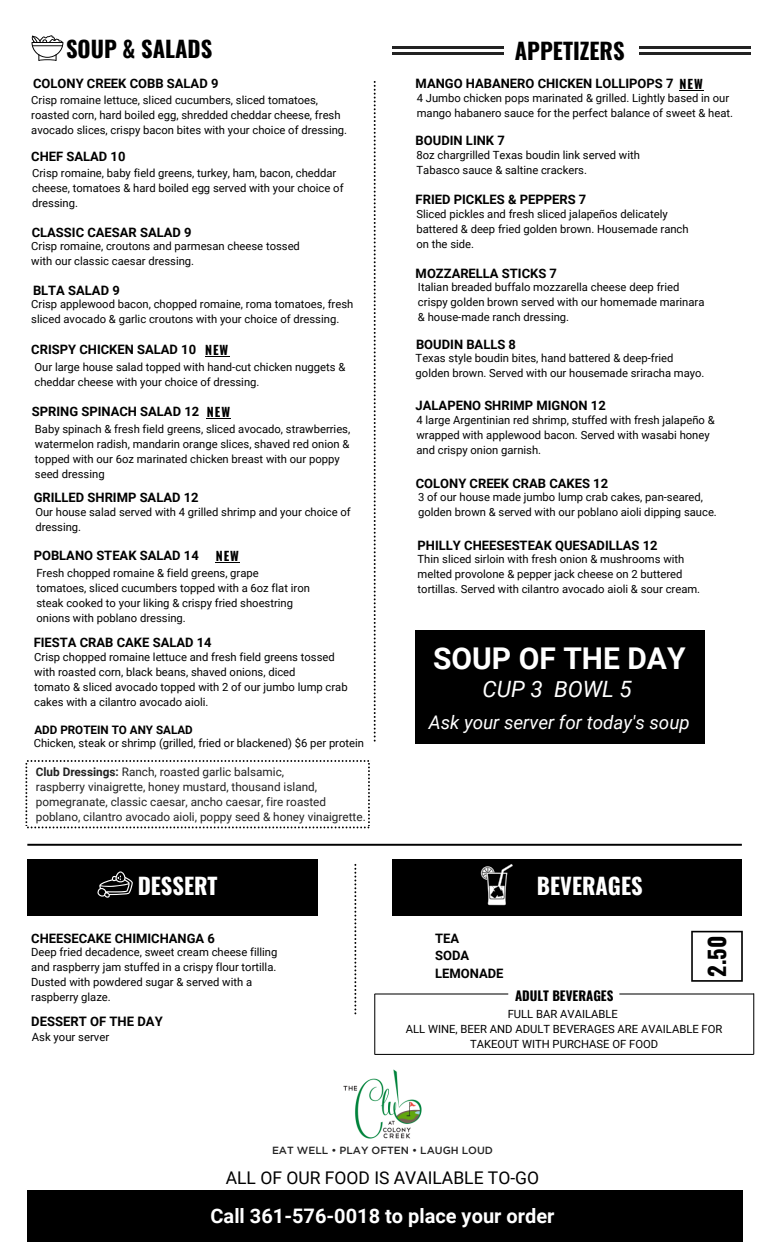
<style>
.page{position:relative;width:765px;height:1260px;background:#fff}
.page>*{position:absolute;margin:0;border:0;box-sizing:border-box;transform-origin:0 0}
.t1{font:700 30px "Roboto";color:#fff}
.t2{font:700 22.5px "Oswald";color:#000}
.t3{font:700 22.5px "Oswald";color:#fff}
.t4{font:italic 22.5px "Roboto";color:#fff}
.t5{font:700 20px "Roboto";color:#fff}
.t6{font:italic 18.75px "Roboto";color:#fff}
.t7{font:17.5px "Roboto";color:#000}
.t8{font:700 13px "Roboto";color:#000}
.t9{font:700 13px "Oswald";color:#000}
.t10{font:700 12.5px "Oswald";letter-spacing:.08em;color:#000}
.t11{font:11.75px/15px "Roboto";color:#222}
.t12{font:700 11.62px "Roboto";color:#000}
.t13{font:11.38px "Roboto";color:#000}
.t14{font:11.25px/15px "Roboto";color:#000}
.t15{font:500 10.38px "Gotham";color:#222}
.s1{font-weight:700}
</style>
<div class="page">
<img style="left:343px;top:1069px;width:79px;height:70px">
<svg style="left:31px;top:35px;width:32px;height:26px"></svg>
<div style="left:415px;top:630px;width:289px;height:114px;background:#000"></div>
<hr style="left:640px;top:52px;width:111px;height:2px;background:#222">
<hr style="left:640px;top:47px;width:111px;height:2px;background:#222">
<div style="left:27px;top:860px;width:291px;height:56px;background:#000"></div>
<hr style="left:392px;top:52px;width:112px;height:2px;background:#222">
<hr style="left:392px;top:47px;width:112px;height:2px;background:#222">
<svg style="left:27px;top:844px;width:715px;height:2px"></svg>
<svg style="left:97px;top:871px;width:36px;height:27px"></svg>
<div style="left:392px;top:860px;width:350px;height:56px;background:#000"></div>
<svg style="left:481px;top:864px;width:32px;height:41px"></svg>
<svg style="left:691px;top:931px;width:52px;height:51px"></svg>
<div style="left:27px;top:1191px;width:716px;height:51px;background:#000"></div>
<svg style="left:679px;top:90px;width:25px;height:1px"></svg>
<svg style="left:374px;top:993px;width:380px;height:62px"></svg>
<svg style="left:354px;top:864px;width:2px;height:151px"></svg>
<svg style="left:25px;top:81px;width:351px;height:748px"></svg>
<p class="t2" style="left:66px;top:31px;width:148px">SOUP &amp; SALADS</p>
<p class="t2" style="left:515px;top:33px;width:111px">APPETIZERS</p>
<p class="t8" style="left:33px;top:76px;width:187px">COLONY CREEK COBB SALAD 9</p>
<p class="t14" style="left:31px;top:93px;width:317px">Crisp romaine lettuce, sliced cucumbers, sliced tomatoes, roasted corn, hard boiled egg, shredded cheddar cheese, fresh avocado slices, crispy bacon bites with your choice of dressing.</p>
<p class="t8" style="left:31px;top:149px;width:96px">CHEF SALAD 10</p>
<p class="t14" style="left:32px;top:165px;width:313px">Crisp romaine, baby field greens, turkey, ham, bacon, cheddar cheese, tomatoes &amp; hard boiled egg served with your choice of dressing.</p>
<p class="t8" style="left:32px;top:225px;width:161px">CLASSIC CAESAR SALAD 9</p>
<p class="t14" style="left:31px;top:239px;width:270px">Crisp romaine, croutons and parmesan cheese tossed with our classic caesar dressing.</p>
<p class="t8" style="left:33px;top:283px;width:88px">BLTA SALAD 9</p>
<p class="t14" style="left:31px;top:297px;width:324px">Crisp applewood bacon, chopped romaine, roma tomatoes, fresh sliced avocado &amp; garlic croutons with your choice of dressing.</p>
<p class="t8" style="left:31px;top:342px;width:166px">CRISPY CHICKEN SALAD 10</p>
<p class="t14" style="left:35px;top:359px;width:312px">Our large house salad topped with hand-cut chicken nuggets &amp; cheddar cheese with your choice of dressing.</p>
<p class="t10" style="left:205px;top:340px;width:25px">NEW</p>
<p class="t8" style="left:32px;top:404px;width:169px">SPRING SPINACH SALAD 12</p>
<p class="t14" style="left:35px;top:421px;width:317px">Baby spinach &amp; fresh field greens, sliced avocado, strawberries, watermelon radish, mandarin orange slices, shaved red onion &amp; topped with our 6oz marinated chicken breast with our poppy seed dressing</p>
<p class="t8" style="left:34px;top:490px;width:166px">GRILLED SHRIMP SALAD 12</p>
<p class="t14" style="left:35px;top:504px;width:317px">Our house salad served with 4 grilled shrimp and your choice of dressing.</p>
<p class="t10" style="left:216px;top:546px;width:25px">NEW</p>
<p class="t10" style="left:207px;top:402px;width:25px">NEW</p>
<p class="t8" style="left:34px;top:548px;width:167px">POBLANO STEAK SALAD 14</p>
<p class="t14" style="left:36px;top:565px;width:275px">Fresh chopped romaine &amp; field greens, grape tomatoes, sliced cucumbers topped with a 6oz flat iron steak cooked to your liking &amp; crispy fried shoestring onions with poblano dressing.</p>
<p class="t8" style="left:34px;top:635px;width:180px">FIESTA CRAB CAKE SALAD 14</p>
<p class="t14" style="left:34px;top:649px;width:315px">Crisp chopped romaine lettuce and fresh field greens tossed with roasted corn, black beans, shaved onions, diced<br>tomato &amp; sliced avocado topped with 2 of our jumbo lump crab cakes with a cilantro avocado aioli.</p>
<p class="t12" style="left:34px;top:724px;width:160px">ADD PROTEIN TO ANY SALAD</p>
<p class="t14" style="left:34px;top:736px;width:332px">Chicken, steak or shrimp (grilled, fried or blackened) $6 per protein</p>
<p class="t11" style="left:36px;top:764px;width:332px"><span class="s1">Club Dressings:</span> Ranch, roasted garlic balsamic,<br>raspberry vinaigrette, honey mustard, thousand island, pomegranate, classic caesar, ancho caesar, fire roasted poblano, cilantro avocado aioli, poppy seed &amp; honey vinaigrette.</p>
<p class="t3" style="left:138px;top:868px;width:81px">DESSERT</p>
<p class="t8" style="left:31px;top:931px;width:185px">CHEESECAKE CHIMICHANGA 6</p>
<p class="t14" style="left:31px;top:945px;width:248px">Deep fried decadence, sweet cream cheese filling and raspberry jam stuffed in a crispy flour tortilla.</p>
<p class="t14" style="left:31px;top:975px;width:222px">Dusted with powdered sugar &amp; served with a raspberry glaze.</p>
<p class="t8" style="left:31px;top:1014px;width:133px">DESSERT OF THE DAY</p>
<p class="t13" style="left:32px;top:1030px;width:79px">Ask your server</p>
<p class="t8" style="left:416px;top:76px;width:259px">MANGO HABANERO CHICKEN LOLLIPOPS 7</p>
<p class="t14" style="left:417px;top:91px;width:318px">4 Jumbo chicken pops marinated &amp; grilled. Lightly based in our mango habanero sauce for the perfect balance of sweet &amp; heat.</p>
<p class="t10" style="left:679px;top:74px;width:25px">NEW</p>
<p class="t8" style="left:416px;top:133px;width:91px">BOUDIN LINK 7</p>
<p class="t14" style="left:417px;top:147px;width:225px">8oz chargrilled Texas boudin link served with<br>Tabasco sauce &amp; saltine crackers.</p>
<p class="t8" style="left:416px;top:192px;width:172px">FRIED PICKLES &amp; PEPPERS 7</p>
<p class="t14" style="left:416px;top:206px;width:274px">Sliced pickles and fresh sliced jalapeños delicately battered &amp; deep fried golden brown. Housemade ranch on the side.</p>
<p class="t8" style="left:416px;top:266px;width:143px">MOZZARELLA STICKS 7</p>
<p class="t14" style="left:418px;top:280px;width:288px">Italian breaded buffalo mozzarella cheese deep fried crispy golden brown served with our homemade marinara &amp; house-made ranch dressing.</p>
<p class="t8" style="left:416px;top:337px;width:102px">BOUDIN BALLS 8</p>
<p class="t14" style="left:416px;top:351px;width:290px">Texas style boudin bites, hand battered &amp; deep-fried golden brown. Served with our housemade sriracha mayo.</p>
<p class="t8" style="left:416px;top:398px;width:192px">JALAPENO SHRIMP MIGNON 12</p>
<p class="t14" style="left:416px;top:412px;width:300px">4 large Argentinian red shrimp, stuffed with fresh jalapeño &amp; wrapped with applewood bacon. Served with wasabi honey and crispy onion garnish.</p>
<p class="t8" style="left:416px;top:476px;width:194px">COLONY CREEK CRAB CAKES 12</p>
<p class="t14" style="left:418px;top:490px;width:300px">3 of our house made jumbo lump crab cakes, pan-seared, golden brown &amp; served with our poblano aioli dipping sauce.</p>
<p class="t8" style="left:418px;top:537px;width:242px">PHILLY CHEESESTEAK QUESADILLAS 12</p>
<p class="t14" style="left:418px;top:552px;width:284px">Thin sliced sirloin with fresh onion &amp; mushrooms with melted provolone &amp; pepper jack cheese on 2 buttered tortillas. Served with cilantro avocado aioli &amp; sour cream.</p>
<p class="t1" style="left:433px;top:641px;width:254px">SOUP OF THE DAY</p>
<p class="t4" style="left:483px;top:676px;width:151px">CUP 3 BOWL 5</p>
<p class="t6" style="left:429px;top:712px;width:262px">Ask your server for today's soup</p>
<p class="t8" style="left:435px;top:931px;width:26px">TEA</p>
<p class="t8" style="left:435px;top:948px;width:36px">SODA</p>
<p class="t8" style="left:435px;top:966px;width:70px">LEMONADE</p>
<p class="t3" style="left:537px;top:868px;width:107px">BEVERAGES</p>
<p class="t2" style="left:699px;top:977px;width:42px;rotate:-90deg">2.50</p>
<p class="t9" style="left:515px;top:985px;width:100px">ADULT BEVERAGES</p>
<p class="t14" style="left:508px;top:1006px;width:112px">FULL BAR AVAILABLE</p>
<p class="t14" style="left:406px;top:1021px;width:318px;text-align:center">ALL WINE, BEER AND ADULT BEVERAGES ARE AVAILABLE FOR<br>TAKEOUT WITH PURCHASE OF FOOD</p>
<p class="t15" style="left:272px;top:1144px;width:223px">EAT WELL • PLAY OFTEN • LAUGH LOUD</p>
<p class="t7" style="left:226px;top:1168px;width:315px">ALL OF OUR FOOD IS AVAILABLE TO-GO</p>
<p class="t5" style="left:211px;top:1205px;width:345px">Call 361-576-0018 to place your order</p>
</div>
